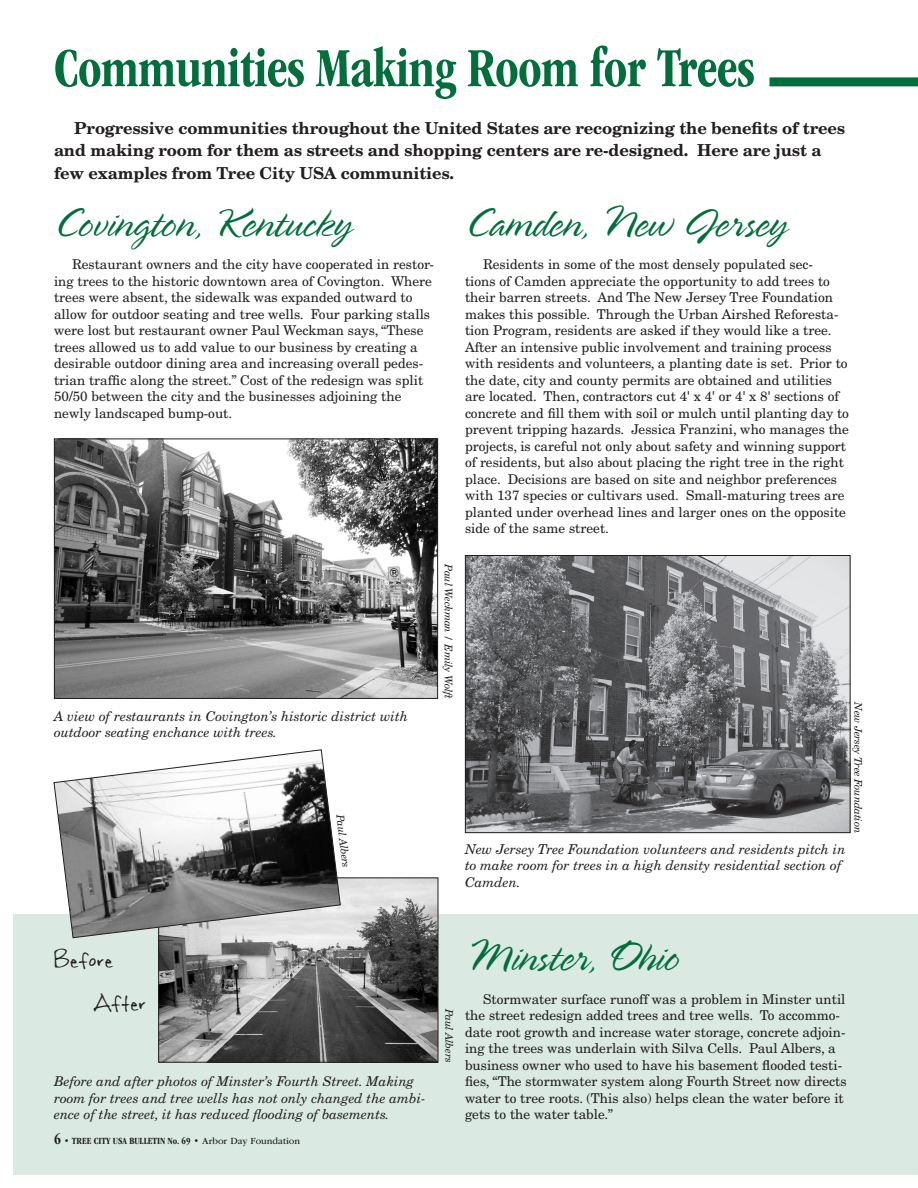
<style>
.page{position:relative;width:918px;height:1188px;background:#fff}
.page>*{position:absolute;margin:0;border:0;box-sizing:border-box;transform-origin:0 0}
.t1{font:700 condensed 57px "ITC Garamond Std";letter-spacing:-.01em;color:#006f3c;scale:.9 1}
.t2{font:300 45px "Spring";color:#006f3c}
.t3{font:27px/43.2px "Rabiohead";color:#231f20}
.t4{font:700 16.5px/22.5px "New Century Schlbk LT Std";letter-spacing:-.01em;color:#231f20}
.t5{font:13.5px/16.5px "New Century Schlbk LT Std";color:#231f20}
.t6{font:italic 13.5px/16.5px "New Century Schlbk LT Std";color:#231f20}
.t7{font:italic 10.5px "New Century Schlbk LT Std";letter-spacing:-.02em;color:#231f20}
.t8{font:700 condensed 9.75px "ITC Garamond Std";color:#231f20}
.s1{font-size:15px}
.s2{font-weight:400;font-stretch:normal}
.s3{font-weight:300;font-stretch:normal;font-size:9px}
</style>
<div class="page">
<div style="left:14px;top:914px;width:904px;height:260px;background:#dae9e1"></div>
<div style="left:770px;top:77px;width:148px;height:9px;background:#006f3c"></div>
<img style="left:56px;top:441px;width:380px;height:256px">
<div style="left:54px;top:439px;width:384px;height:260px;border:1px solid #231f20"></div>
<img style="left:467px;top:557px;width:381px;height:274px">
<div style="left:465px;top:555px;width:385px;height:278px;border:1px solid #231f20"></div>
<img style="left:160px;top:880px;width:276px;height:181px">
<div style="left:158px;top:878px;width:280px;height:185px;border:1px solid #231f20"></div>
<svg style="left:53px;top:749px;width:288px;height:190px"></svg>
<h1 class="t1" style="left:54px;top:36px;width:780px">Communities Making Room for Trees</h1>
<p class="t4" style="left:54px;top:116px;width:793px;text-indent:20px">Progressive communities throughout the United States are recognizing the benefits of trees and making room for them as streets and shopping centers are re-designed. Here are just a few examples from Tree City USA communities.</p>
<h2 class="t2" style="left:54px;top:200px;width:299px">Covington, Kentucky</h2>
<p class="t5" style="left:54px;top:256px;width:382px;text-indent:18px">Restaurant owners and the city have cooperated in restor&shy;ing trees to the historic downtown area of Covington. Where trees were absent, the sidewalk was expanded outward to allow for outdoor seating and tree wells. Four parking stalls were lost but restaurant owner Paul Weckman says, “These trees allowed us to add value to our business by creating a desirable outdoor dining area and increasing overall pedes&shy;trian traffic along the street.” Cost of the redesign was split 50/50 between the city and the businesses adjoining the newly landscaped bump-out.</p>
<h2 class="t2" style="left:465px;top:200px;width:323px">Camden, New Jersey</h2>
<p class="t5" style="left:465px;top:256px;width:386px;text-indent:18px">Residents in some of the most densely populated sec-<br>tions of Camden appreciate the opportunity to add trees to their barren streets. And The New Jersey Tree Foundation makes this possible. Through the Urban Airshed Reforesta&shy;tion Program, residents are asked if they would like a tree.<br>After an intensive public involvement and training process with residents and volunteers, a planting date is set. Prior to the date, city and county permits are obtained and utilities are located. Then, contractors cut 4' x 4' or 4' x 8' sections of concrete and fill them with soil or mulch until planting day to prevent tripping hazards. Jessica Franzini, who manages the projects, is careful not only about safety and winning support of residents, but also about placing the right tree in the right place. Decisions are based on site and neighbor preferences with 137 species or cultivars used. Small-maturing trees are planted under overhead lines and larger ones on the opposite side of the same street.</p>
<p class="t6" style="left:54px;top:708px;width:356px">A view of restaurants in Covington’s historic district with outdoor seating enchance with trees.</p>
<p class="t7" style="left:346px;top:814px;width:55px;rotate:83deg">Paul Albers</p>
<p class="t7" style="left:455px;top:564px;width:136px;rotate:90deg">Paul Weckman / Emily Wolft</p>
<p class="t7" style="left:865px;top:702px;width:132px;rotate:90deg">New Jersey Tree Foundation</p>
<p class="t6" style="left:465px;top:841px;width:382px">New Jersey Tree Foundation volunteers and residents pitch in to make room for trees in a high density residential section of<br>Camden.</p>
<h3 class="t3" style="left:93px;top:937px;width:55px;text-indent:-39px">Before<br>After</h3>
<p class="t6" style="left:54px;top:1073px;width:373px">Before and after photos of Minster’s Fourth Street. Making room for trees and tree wells has not only changed the ambi&shy;ence of the street, it has reduced flooding of basements.</p>
<p class="t8" style="left:54px;top:1135px;width:248px"><span class="s1">6</span> <span class="s2">•</span> TREE CITY USA BULLETIN No. 69 <span class="s2">• Arbor Day Foundation</span></p>
<p class="t8" style="left:70px;top:1136px;width:217px">TREE CITY USA BULLETIN No. 69 • <span class="s3">Arbor Day Foundation</span></p>
<p class="t7" style="left:456px;top:1009px;width:55px;rotate:90deg">Paul Albers</p>
<h2 class="t2" style="left:465px;top:935px;width:216px">Minster, Ohio</h2>
<p class="t5" style="left:465px;top:991px;width:383px;text-indent:18px">Stormwater surface runoff was a problem in Minster until the street redesign added trees and tree wells. To accommo&shy;date root growth and increase water storage, concrete adjoin&shy;ing the trees was underlain with Silva Cells. Paul Albers, a business owner who used to have his basement flooded testi&shy;fies, “The stormwater system along Fourth Street now directs water to tree roots. (This also) helps clean the water before it gets to the water table.”</p>
</div>
